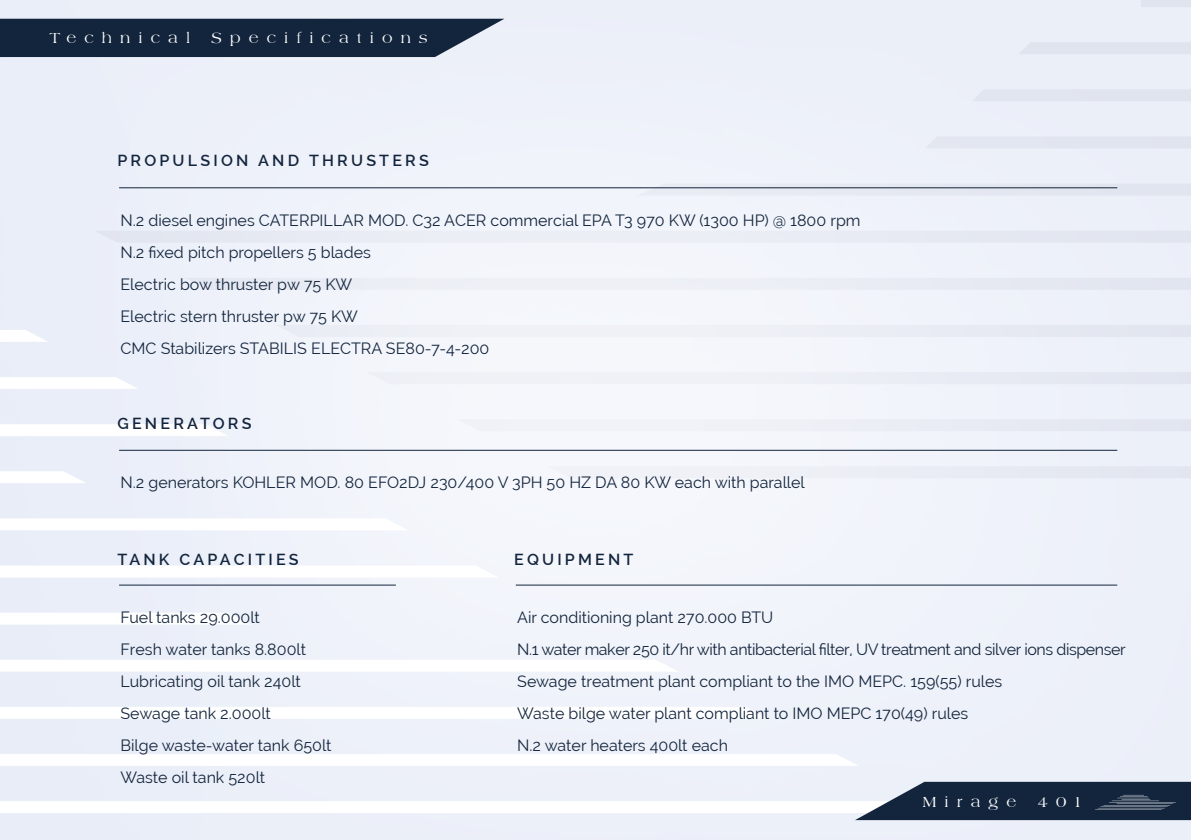
<style>
.page{position:relative;width:1191px;height:840px;background:#fff}
.page>*{position:absolute;margin:0;border:0;box-sizing:border-box;transform-origin:0 0}
.t1{font:16px/32px "Raleway";color:#13253d}
.t2{font:600 16px "Raleway";letter-spacing:.2em;color:#13253d}
.t3{font:16px "Amphion";letter-spacing:.5em;color:#fff}
</style>
<div class="page">
<img style="left:0;top:0;width:1191px;height:839px">
<svg style="left:855px;top:781px;width:336px;height:38px;background:#334258"></svg>
<hr style="left:119px;top:187px;width:998px;height:1px;background:#13253d">
<hr style="left:119px;top:584px;width:277px;height:1px;background:#13253d">
<hr style="left:516px;top:584px;width:601px;height:1px;background:#13253d">
<div style="left:0;top:19px;width:504px;height:38px;background:#13253d"></div>
<hr style="left:119px;top:449px;width:998px;height:1px;background:#13253d">
<p class="t3" style="left:49px;top:28px;width:142px">Technical</p>
<p class="t3" style="left:211px;top:28px;width:218px">Specifications</p>
<p class="t2" style="left:117px;top:151px;width:313px">PROPULSION AND THRUSTERS</p>
<p class="t1" style="left:120px;top:204px;width:741px">N.2 diesel engines CATERPILLAR MOD. C32 ACER commercial EPA T3 970 KW (1300 HP) @ 1800 rpm N.2 fixed pitch propellers 5 blades<br>Electric bow thruster pw 75 KW<br>Electric stern thruster pw 75 KW<br>CMC Stabilizers STABILIS ELECTRA SE80-7-4-200</p>
<p class="t2" style="left:117px;top:413px;width:136px">GENERATORS</p>
<p class="t1" style="left:120px;top:466px;width:686px">N.2 generators KOHLER MOD. 80 EFO2DJ 230/400 V 3PH 50 HZ DA 80 KW each with parallel</p>
<p class="t2" style="left:117px;top:549px;width:183px">TANK CAPACITIES</p>
<p class="t1" style="left:120px;top:601px;width:212px">Fuel tanks 29.000lt<br>Fresh water tanks 8.800lt<br>Lubricating oil tank 240lt<br>Sewage tank 2.000lt<br>Bilge waste-water tank 650lt<br>Waste oil tank 520lt</p>
<p class="t2" style="left:514px;top:549px;width:121px">EQUIPMENT</p>
<p class="t1" style="left:517px;top:601px;width:610px">Air conditioning plant 270.000 BTU<br>N.1 water maker 250 it/hr with antibacterial filter, UV treatment and silver ions dispenser Sewage treatment plant compliant to the IMO MEPC. 159(55) rules<br>Waste bilge water plant compliant to IMO MEPC 170(49) rules<br>N.2 water heaters 400lt each</p>
<p class="t3" style="left:922px;top:792px;width:95px">Mirage</p>
<p class="t3" style="left:1038px;top:792px;width:45px">401</p>
</div>
